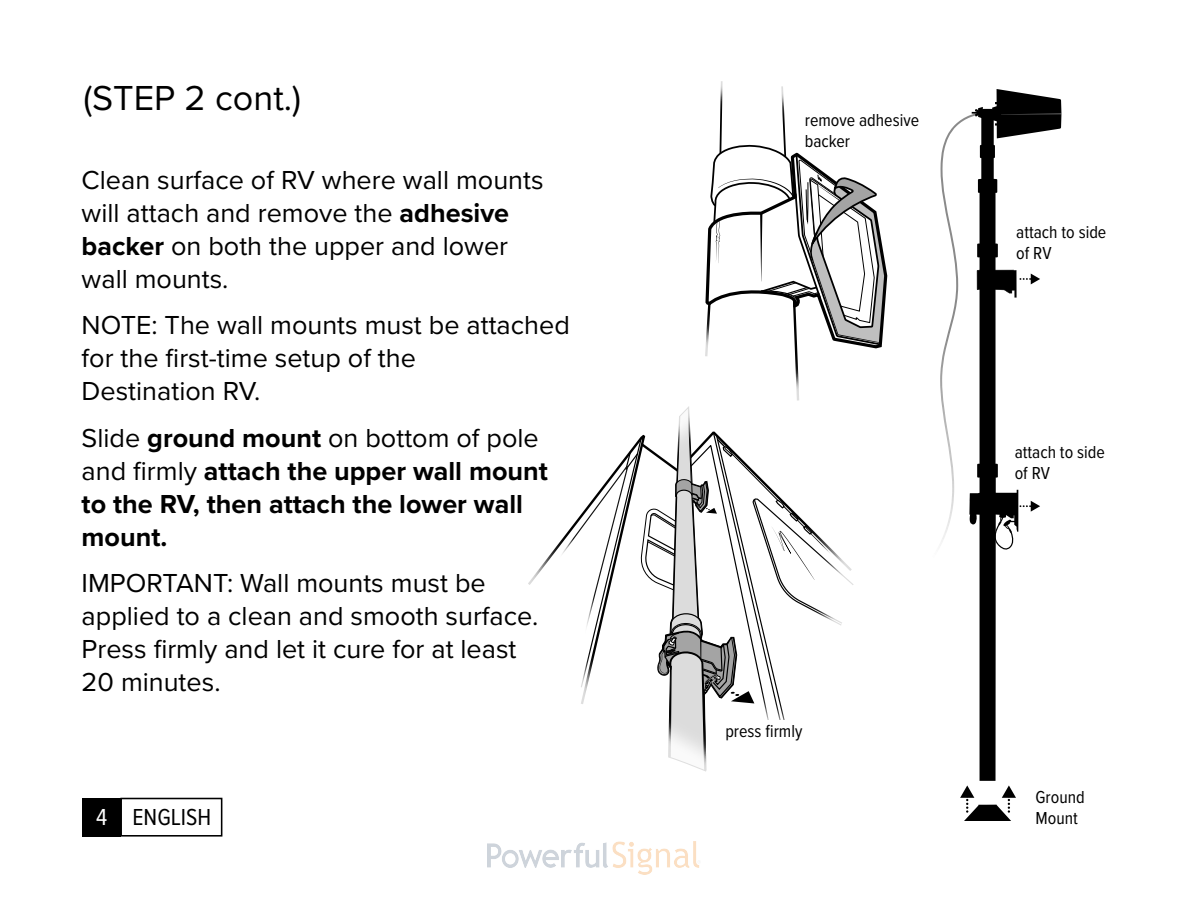
<style>
.page{position:relative;width:1188px;height:918px;background:#fff}
.page>*{position:absolute;margin:0;border:0;box-sizing:border-box;transform-origin:0 0}
.t1{font:36px "Proxima Nova";color:#000}
.Body_Copy{font:27px/33px "Proxima Nova";color:#000}
.Body_Copy-2{font:700 27px/33px "Proxima Nova";color:#000}
.t2{font:24px "Proxima Nova Cond";color:#000}
.t3{font:18px/21px "Proxima Nova Cond";color:#000}
.s1{font-weight:700}
.s2{font-weight:400}
.s3{color:#fff}
</style>
<div class="page">
<div style="left:82px;top:798px;width:39px;height:39px;background:#000"></div>
<div style="left:120px;top:798px;width:102px;height:39px;border:2px solid #000"></div>
<svg style="left:528px;top:81px;width:357px;height:691px"></svg>
<svg style="left:940px;top:89px;width:121px;height:732px"></svg>
<hr style="left:1001px;top:114px;width:60px;height:1px;background:#fff">
<div style="left:725px;top:720px;width:104px;height:53px;background:#fff"></div>
<img style="left:487px;top:842px;width:212px;height:33px">
<p class="t1" style="left:83px;top:71px;width:219px">(STEP 2 cont.)</p>
<p class="Body_Copy" style="left:82px;top:162px;width:463px">Clean surface of RV where wall mounts will attach and remove the <span class="s1">adhesive backer</span> on both the upper and lower wall mounts.</p>
<p class="Body_Copy" style="left:82px;top:308px;width:490px">NOTE: The wall mounts must be attached for the first-time setup of the<br>Destination RV.</p>
<p class="Body_Copy-2" style="left:82px;top:421px;width:468px"><span class="s2">Slide</span> ground mount <span class="s2">on bottom of pole and firmly</span> attach the upper wall mount to the RV, then attach the lower wall mount.</p>
<p class="Body_Copy" style="left:82px;top:566px;width:455px">IMPORTANT: Wall mounts must be applied to a clean and smooth surface.<br>Press firmly and let it cure for at least<br>20 minutes.</p>
<p class="t2" style="left:96px;top:799px;width:117px"><span class="s3">4</span> ENGLISH</p>
<p class="t3" style="left:805px;top:109px;width:116px">remove adhesive</p>
<p class="t3" style="left:805px;top:130px;width:47px">backer</p>
<p class="t3" style="left:1016px;top:221px;width:92px">attach to side of RV</p>
<p class="t3" style="left:1015px;top:441px;width:92px">attach to side of RV</p>
<p class="t3" style="left:725px;top:720px;width:79px">press firmly</p>
<p class="t3" style="left:1035px;top:785px;width:51px">Ground<br>Mount</p>
</div>
